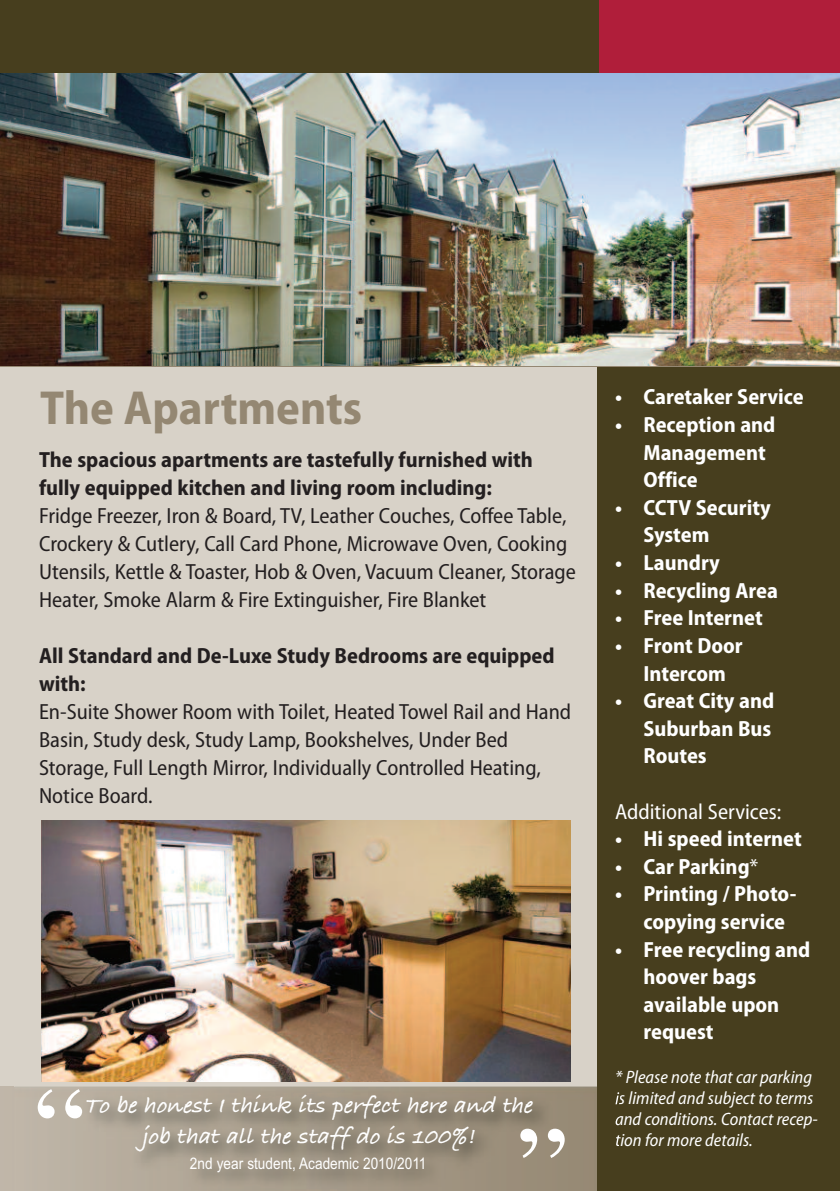
<style>
.page{position:relative;width:840px;height:1191px;background:#fff}
.page>*{position:absolute;margin:0;border:0;box-sizing:border-box;transform-origin:0 0}
.t1{font:700 semi-condensed 48px "Myriad Pro";color:#948772}
.t2{font:italic 700 24px/31px "Bradley Hand ITC";color:#fff;text-align:center}
.t3{font:semi-condensed 22px/28px "Myriad Pro";color:#231f20}
.t4{font:700 semi-condensed 22px/27.6px "Myriad Pro";color:#fff}
.t5{font:700 semi-condensed 22px/28px "Myriad Pro";color:#231f20}
.t6{font:semi-condensed 22px "Myriad Pro";color:#fff}
.t7{font:italic semi-condensed 18px/20.8px "Myriad Pro";color:#fff}
.t8{font:16px "Arial";color:#fff;scale:.85 1}
.s1{font-weight:400}
</style>
<div class="page">
<div style="left:0;top:71px;width:839px;height:1120px;background:#d8d2c8"></div>
<div style="left:0;top:1086px;width:600px;height:105px;background:#c0b6a8"></div>
<div style="left:597px;top:367px;width:242px;height:824px;background:#473e1e"></div>
<div style="left:0;top:0;width:839px;height:73px;background:#b01e3a"></div>
<div style="left:0;top:0;width:598px;height:73px;background:#473e1e"></div>
<img style="left:41px;top:821px;width:529px;height:260px">
<img style="left:0;top:73px;width:839px;height:292px">
<img style="left:14px;top:1086px;width:604px;height:105px">
<svg style="left:615px;top:1091px;width:3px;height:13px"></svg>
<svg style="left:615px;top:1115px;width:3px;height:10px"></svg>
<svg style="left:615px;top:1133px;width:3px;height:13px"></svg>
<img style="left:38px;top:1089px;width:44px;height:29px">
<img style="left:520px;top:1128px;width:44px;height:30px">
<h1 class="t1" style="left:40px;top:390px;width:323px">The Apartments</h1>
<p class="t5" style="left:39px;top:447px;width:495px">The spacious apartments are tastefully furnished with fully equipped kitchen and living room including:</p>
<p class="t3" style="left:39px;top:503px;width:538px">Fridge Freezer, Iron &amp; Board, TV, Leather Couches, Coffee Table, Crockery &amp; Cutlery, Call Card Phone, Microwave Oven, Cooking Utensils, Kettle &amp; Toaster, Hob &amp; Oven, Vacuum Cleaner, Storage Heater, Smoke Alarm &amp; Fire Extinguisher, Fire Blanket</p>
<p class="t5" style="left:39px;top:643px;width:517px">All Standard and De-Luxe Study Bedrooms are equipped with:</p>
<p class="t3" style="left:39px;top:699px;width:533px">En-Suite Shower Room with Toilet, Heated Towel Rail and Hand Basin, Study desk, Study Lamp, Bookshelves, Under Bed Storage, Full Length Mirror, Individually Controlled Heating, Notice Board.</p>
<p class="t2" style="left:84px;top:1091px;width:456px">To be honest I think its perfect here and the job that all the staff do is 100%!</p>
<p class="t8" style="left:190px;top:1154px;width:280px">2nd year student, Academic 2010/2011</p>
<p class="t4" style="left:614px;top:385px;width:190px">• Caretaker Service</p>
<p class="t4" style="left:643px;top:413px;width:133px;text-indent:-28px">• Reception and<br>Management<br>Office</p>
<p class="t4" style="left:643px;top:495px;width:129px;text-indent:-28px">• CCTV Security<br>System</p>
<p class="t4" style="left:614px;top:551px;width:106px">• Laundry</p>
<p class="t4" style="left:614px;top:578px;width:164px">• Recycling Area</p>
<p class="t4" style="left:614px;top:606px;width:149px">• Free Internet</p>
<p class="t4" style="left:614px;top:633px;width:129px;text-align:center">• Front Door<br>Intercom</p>
<p class="t4" style="left:643px;top:689px;width:132px;text-indent:-28px">• Great City and<br>Suburban Bus<br>Routes</p>
<p class="t6" style="left:614px;top:803px;width:167px">Additional Services:</p>
<p class="t4" style="left:614px;top:827px;width:188px">• Hi speed internet</p>
<p class="t4" style="left:614px;top:854px;width:145px">• Car Parking<span class="s1">*</span></p>
<p class="t4" style="left:643px;top:882px;width:154px;text-indent:-28px">• Printing / Photo&shy;copying service</p>
<p class="t4" style="left:643px;top:937px;width:168px;text-indent:-28px">• Free recycling and hoover bags available upon request</p>
<p class="t7" style="left:614px;top:1068px;width:204px">* Please note that car parking is limited and subject to terms and conditions. Contact recep&shy;tion for more details.</p>
</div>
